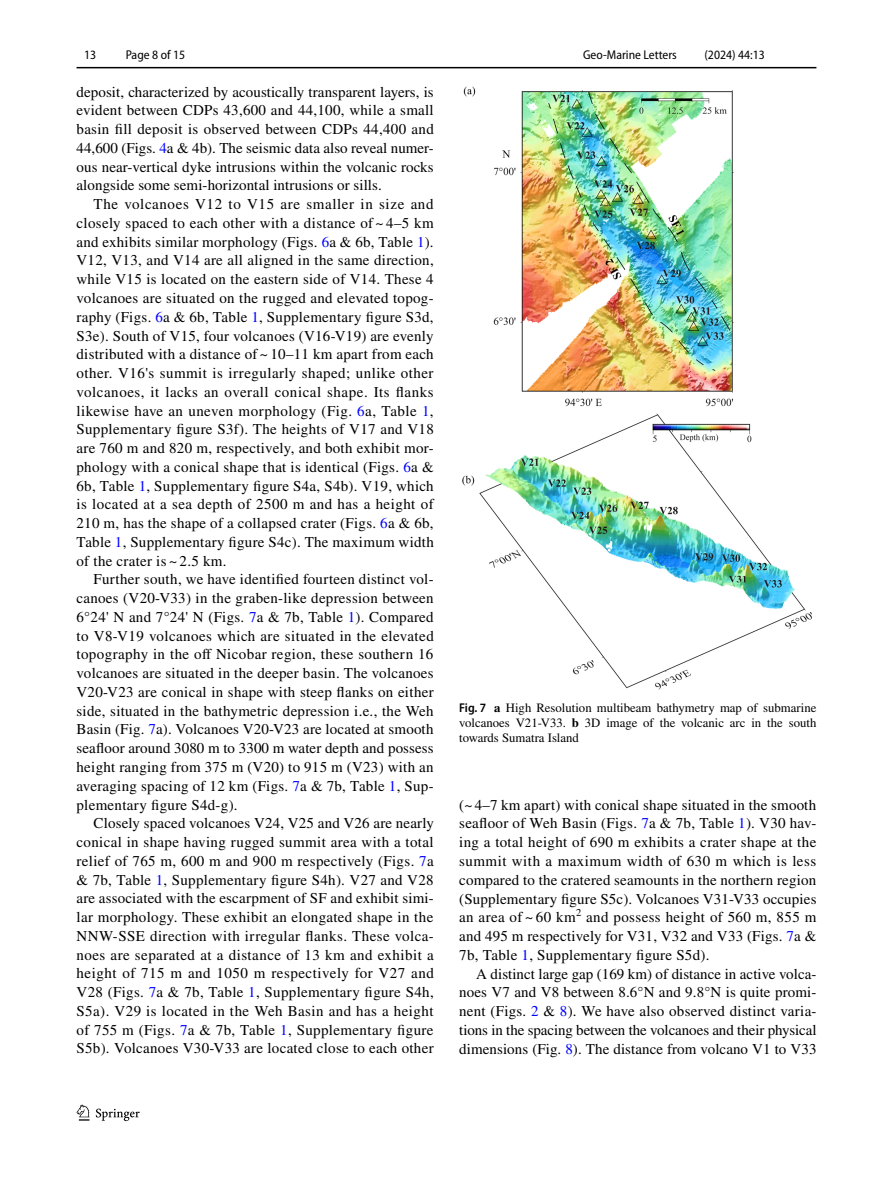
<style>
.page{position:relative;width:893px;height:1187px;background:#fff}
.page>*{position:absolute;margin:0;border:0;box-sizing:border-box;transform-origin:0 0}
.t1{font:15px/18.8px "STIX";letter-spacing:.015em;color:#000;text-align:justify}
.t2{font:12.75px/15px "STIX";color:#000;text-align:justify}
.t3{font:semi-condensed 12.75px "Myriad Pro";color:#000}
.s1{color:#00f}
.s2{font-family:"Myriad Pro";font-weight:600;font-stretch:semi-condensed}
.s3{font-weight:700}
</style>
<div class="page">
<hr style="left:77px;top:67px;width:739px;height:1px;background:#000">
<svg style="left:77px;top:1104px;width:12px;height:16px"></svg>
<svg style="left:96px;top:1108px;width:44px;height:12px"></svg>
<img style="left:463px;top:87px;width:349px;height:602px">
<p class="t3" style="left:84px;top:48px;width:14px">13</p>
<p class="t3" style="left:126px;top:48px;width:61px">Page 8 of 15</p>
<p class="t3" style="left:583px;top:48px;width:95px">Geo-Marine Letters</p>
<p class="t3" style="left:704px;top:48px;width:62px">(2024) 44:13</p>
<p class="t1" style="left:77px;top:83px;width:359px">deposit, characterized by acoustically transparent layers, is evident between CDPs 43,600 and 44,100, while a small basin fill deposit is observed between CDPs 44,400 and 44,600 (Figs. <span class="s1">4</span>a &amp; 4b). The seismic data also reveal numer&shy;ous near-vertical dyke intrusions within the volcanic rocks alongside some semi-horizontal intrusions or sills.</p>
<p class="t1" style="left:77px;top:196px;width:359px;text-indent:17px">The volcanoes V12 to V15 are smaller in size and closely spaced to each other with a distance of ~ 4–5 km and exhibits similar morphology (Figs. <span class="s1">6</span>a &amp; 6b, Table <span class="s1">1</span>).<br>V12, V13, and V14 are all aligned in the same direction, while V15 is located on the eastern side of V14. These 4 volcanoes are situated on the rugged and elevated topog&shy;raphy (Figs. <span class="s1">6</span>a &amp; 6b, Table <span class="s1">1</span>, Supplementary figure S3d, S3e). South of V15, four volcanoes (V16-V19) are evenly distributed with a distance of ~ 10–11 km apart from each other. V16's summit is irregularly shaped; unlike other volcanoes, it lacks an overall conical shape. Its flanks likewise have an uneven morphology (Fig. <span class="s1">6</span>a, Table <span class="s1">1</span>, Supplementary figure S3f). The heights of V17 and V18 are 760 m and 820 m, respectively, and both exhibit mor&shy;phology with a conical shape that is identical (Figs. <span class="s1">6</span>a &amp; 6b, Table <span class="s1">1</span>, Supplementary figure S4a, S4b). V19, which is located at a sea depth of 2500 m and has a height of 210 m, has the shape of a collapsed crater (Figs. <span class="s1">6</span>a &amp; 6b, Table <span class="s1">1</span>, Supplementary figure S4c). The maximum width of the crater is ~ 2.5 km.</p>
<p class="t1" style="left:77px;top:571px;width:359px;text-indent:17px">Further south, we have identified fourteen distinct vol&shy;canoes (V20-V33) in the graben-like depression between 6°24' N and 7°24' N (Figs. <span class="s1">7</span>a &amp; 7b, Table <span class="s1">1</span>). Compared to V8-V19 volcanoes which are situated in the elevated topography in the off Nicobar region, these southern 16 volcanoes are situated in the deeper basin. The volcanoes V20-V23 are conical in shape with steep flanks on either side, situated in the bathymetric depression i.e., the Weh Basin (Fig. <span class="s1">7</span>a). Volcanoes V20-V23 are located at smooth seafloor around 3080 m to 3300 m water depth and possess height ranging from 375 m (V20) to 915 m (V23) with an averaging spacing of 12 km (Figs. <span class="s1">7</span>a &amp; 7b, Table <span class="s1">1</span>, Sup&shy;plementary figure S4d-g).</p>
<p class="t1" style="left:76px;top:814px;width:359px;text-indent:17px">Closely spaced volcanoes V24, V25 and V26 are nearly conical in shape having rugged summit area with a total relief of 765 m, 600 m and 900 m respectively (Figs. <span class="s1">7</span>a &amp; 7b, Table <span class="s1">1</span>, Supplementary figure S4h). V27 and V28 are associated with the escarpment of SF and exhibit simi&shy;lar morphology. These exhibit an elongated shape in the NNW-SSE direction with irregular flanks. These volca&shy;noes are separated at a distance of 13 km and exhibit a height of 715 m and 1050 m respectively for V27 and V28 (Figs. <span class="s1">7</span>a &amp; 7b, Table <span class="s1">1</span>, Supplementary figure S4h, S5a). V29 is located in the Weh Basin and has a height of 755 m (Figs. <span class="s1">7</span>a &amp; 7b, Table <span class="s1">1</span>, Supplementary figure S5b). Volcanoes V30-V33 are located close to each other</p>
<p class="t2" style="left:459px;top:700px;width:359px"><span class="s2">Fig. 7</span> <span class="s3">a</span> High Resolution multibeam bathymetry map of submarine volcanoes V21-V33. <span class="s3">b</span> 3D image of the volcanic arc in the south towards Sumatra Island</p>
<p class="t1" style="left:459px;top:796px;width:359px">(~ 4–7 km apart) with conical shape situated in the smooth seafloor of Weh Basin (Figs. <span class="s1">7</span>a &amp; 7b, Table <span class="s1">1</span>). V30 hav&shy;ing a total height of 690 m exhibits a crater shape at the summit with a maximum width of 630 m which is less compared to the cratered seamounts in the northern region (Supplementary figure S5c). Volcanoes V31-V33 occupies an area of ~ 60 km<sup>2</sup> and possess height of 560 m, 855 m and 495 m respectively for V31, V32 and V33 (Figs. <span class="s1">7</span>a &amp; 7b, Table <span class="s1">1</span>, Supplementary figure S5d).</p>
<p class="t1" style="left:459px;top:965px;width:359px;text-indent:17px">A distinct large gap (169 km) of distance in active volca&shy;noes V7 and V8 between 8.6°N and 9.8°N is quite promi&shy;nent (Figs. <span class="s1">2</span> &amp; <span class="s1">8</span>). We have also observed distinct varia&shy;tions in the spacing between the volcanoes and their physical dimensions (Fig. <span class="s1">8</span>). The distance from volcano V1 to V33</p>
</div>
